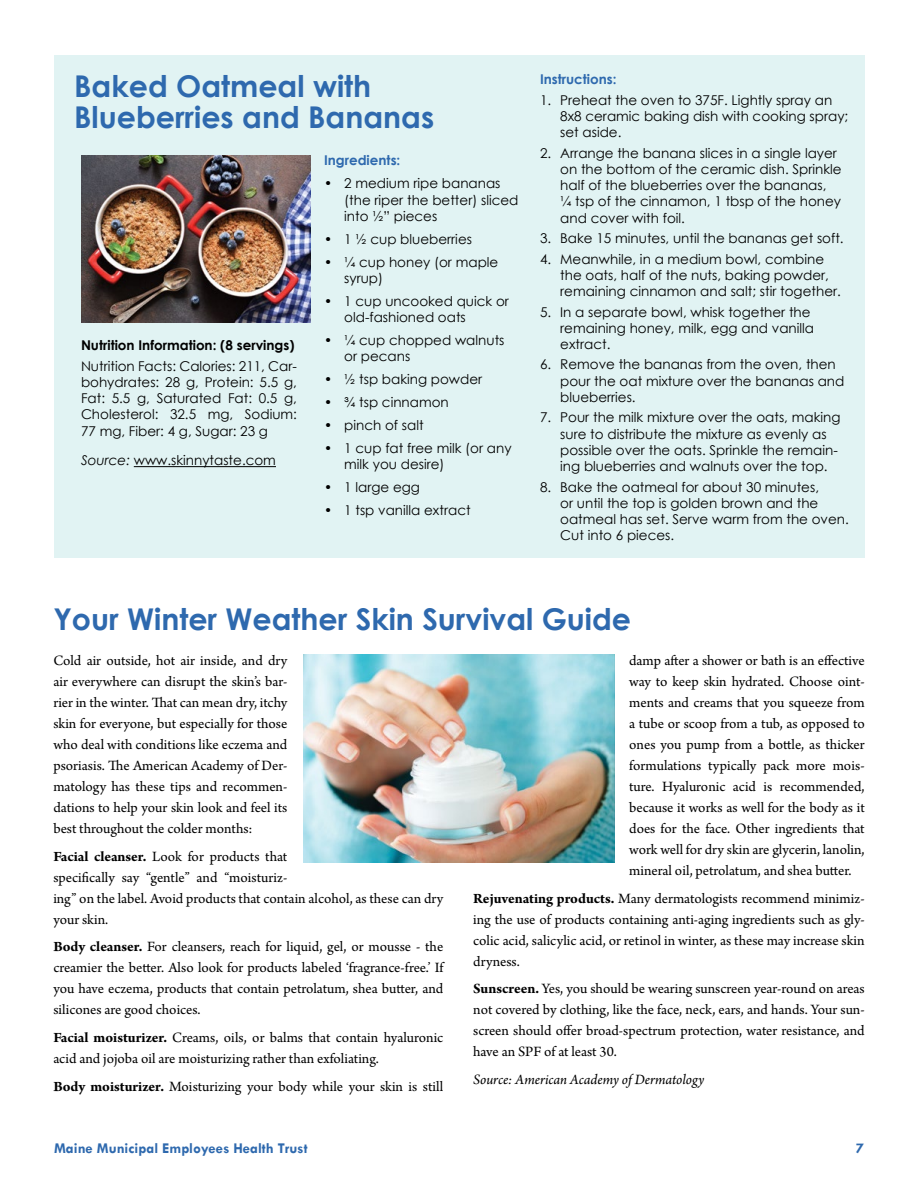
<style>
.page{position:relative;width:918px;height:1188px;background:#fff}
.page>*{position:absolute;margin:0;border:0;box-sizing:border-box;transform-origin:0 0}
.Headline-MMEHT_NL{font:700 30px/31.5px "Century Gothic";color:#2e69ae}
.Body_Text-MMEHT_NL{font:15px/21px "Arno Pro";color:#000;text-align:justify}
.t1{font:700 15px "Tw Cen";color:#2e69ae}
.Body_Text-MMEHT_NL-2{font:italic 15px "Arno Pro";letter-spacing:-.005em;color:#000}
.RECIPE_-_text{font:13.5px/16.2px "Century Gothic";color:#000}
.RECIPE_-_text-2{font:700 13.5px "Century Gothic";color:#000}
.RECIPE_-_text-3{font:700 13.5px "Century Gothic";color:#2e69ae}
.s1{font-style:italic}
.s2{font-weight:700}
</style>
<div class="page">
<div style="left:54px;top:55px;width:811px;height:502px;background:#e1f3f3"></div>
<img style="left:81px;top:155px;width:229px;height:167px">
<hr style="left:134px;top:466px;width:142px;height:1px;background:#000">
<img style="left:303px;top:655px;width:312px;height:208px">
<p class="Headline-MMEHT_NL" style="left:74px;top:69px;width:361px">Baked Oatmeal with<br>Blueberries and Bananas</p>
<p class="RECIPE_-_text-2" style="left:81px;top:335px;width:215px">Nutrition Information: (8 servings)</p>
<p class="RECIPE_-_text" style="left:81px;top:358px;width:218px;text-align:justify">Nutrition Facts: Calories: 211, Car&shy;bohydrates: 28 g, Protein: 5.5 g, Fat: 5.5 g, Saturated Fat: 0.5 g, Cholesterol: 32.5 mg, Sodium:<br>77 mg, Fiber: 4 g, Sugar: 23 g</p>
<p class="RECIPE_-_text" style="left:81px;top:452px;width:196px"><span class="s1">Source:</span> www.skinnytaste.com</p>
<p class="RECIPE_-_text-3" style="left:324px;top:150px;width:78px">Ingredients:</p>
<p class="RECIPE_-_text" style="left:344px;top:175px;width:176px;text-indent:-20px">• 2 medium ripe bananas (the riper the better) sliced into ½” pieces</p>
<p class="RECIPE_-_text" style="left:324px;top:230px;width:150px">• 1 ½ cup blueberries</p>
<p class="RECIPE_-_text" style="left:344px;top:253px;width:156px;text-indent:-20px">• ¼ cup honey (or maple syrup)</p>
<p class="RECIPE_-_text" style="left:344px;top:293px;width:166px;text-indent:-20px">• 1 cup uncooked quick or old-fashioned oats</p>
<p class="RECIPE_-_text" style="left:344px;top:332px;width:162px;text-indent:-20px">• ¼ cup chopped walnuts or pecans</p>
<p class="RECIPE_-_text" style="left:324px;top:371px;width:160px">• ½ tsp baking powder</p>
<p class="RECIPE_-_text" style="left:324px;top:394px;width:126px">• ¾ tsp cinnamon</p>
<p class="RECIPE_-_text" style="left:324px;top:417px;width:101px">• pinch of salt</p>
<p class="RECIPE_-_text" style="left:344px;top:440px;width:169px;text-indent:-20px">• 1 cup fat free milk (or any milk you desire)</p>
<p class="RECIPE_-_text" style="left:324px;top:479px;width:97px">• 1 large egg</p>
<p class="RECIPE_-_text" style="left:324px;top:502px;width:148px">• 1 tsp vanilla extract</p>
<p class="RECIPE_-_text-3" style="left:540px;top:69px;width:78px">Instructions:</p>
<p class="RECIPE_-_text" style="left:560px;top:92px;width:290px;text-indent:-20px">1. Preheat the oven to 375F. Lightly spray an<br>8x8 ceramic baking dish with cooking spray; set aside.</p>
<p class="RECIPE_-_text" style="left:560px;top:145px;width:283px;text-indent:-20px">2. Arrange the banana slices in a single layer on the bottom of the ceramic dish. Sprinkle half of the blueberries over the bananas,<br>¼ tsp of the cinnamon, 1 tbsp of the honey and cover with foil.</p>
<p class="RECIPE_-_text" style="left:540px;top:230px;width:305px">3. Bake 15 minutes, until the bananas get soft.</p>
<p class="RECIPE_-_text" style="left:560px;top:250px;width:282px;text-indent:-20px">4. Meanwhile, in a medium bowl, combine the oats, half of the nuts, baking powder, remaining cinnamon and salt; stir together.</p>
<p class="RECIPE_-_text" style="left:560px;top:303px;width:255px;text-indent:-20px">5. In a separate bowl, whisk together the remaining honey, milk, egg and vanilla extract.</p>
<p class="RECIPE_-_text" style="left:560px;top:356px;width:286px;text-indent:-20px">6. Remove the bananas from the oven, then pour the oat mixture over the bananas and blueberries.</p>
<p class="RECIPE_-_text" style="left:560px;top:409px;width:282px;text-indent:-20px">7. Pour the milk mixture over the oats, making sure to distribute the mixture as evenly as possible over the oats. Sprinkle the remain&shy;ing blueberries and walnuts over the top.</p>
<p class="RECIPE_-_text" style="left:560px;top:478px;width:290px;text-indent:-20px">8. Bake the oatmeal for about 30 minutes,<br>or until the top is golden brown and the oatmeal has set. Serve warm from the oven.<br>Cut into 6 pieces.</p>
<p class="Headline-MMEHT_NL" style="left:53px;top:602px;width:579px">Your Winter Weather Skin Survival Guide</p>
<p class="Body_Text-MMEHT_NL" style="left:53px;top:651px;width:236px">Cold air outside, hot air inside, and dry air everywhere can disrupt the skin’s bar&shy;rier in the winter. That can mean dry, itchy skin for everyone, but especially for those who deal with conditions like eczema and psoriasis. The American Academy of Der&shy;matology has these tips and recommen&shy;dations to help your skin look and feel its best throughout the colder months:</p>
<p class="Body_Text-MMEHT_NL" style="left:53px;top:846px;width:392px;text-align:left"><span class="s2">Facial cleanser.</span> Look for products that<br>specifically say “gentle” and “moisturiz-<br>ing” on the label. Avoid products that contain alcohol, as these can dry your skin.</p>
<p class="Body_Text-MMEHT_NL" style="left:53px;top:937px;width:392px"><span class="s2">Body cleanser.</span> For cleansers, reach for liquid, gel, or mousse - the creamier the better. Also look for products labeled ‘fragrance-free.’ If you have eczema, products that contain petrolatum, shea butter, and silicones are good choices.</p>
<p class="Body_Text-MMEHT_NL" style="left:53px;top:1028px;width:392px"><span class="s2">Facial moisturizer.</span> Creams, oils, or balms that contain hyaluronic acid and jojoba oil are moisturizing rather than exfoliating.</p>
<p class="Body_Text-MMEHT_NL" style="left:53px;top:1077px;width:392px"><span class="s2">Body moisturizer.</span> Moisturizing your body while your skin is still</p>
<p class="Body_Text-MMEHT_NL" style="left:629px;top:651px;width:237px">damp after a shower or bath is an effective way to keep skin hydrated. Choose oint&shy;ments and creams that you squeeze from a tube or scoop from a tub, as opposed to ones you pump from a bottle, as thicker formulations typically pack more mois&shy;ture. Hyaluronic acid is recommended, because it works as well for the body as it does for the face. Other ingredients that work well for dry skin are glycerin, lanolin, mineral oil, petrolatum, and shea butter.</p>
<p class="Body_Text-MMEHT_NL" style="left:473px;top:888px;width:393px"><span class="s2">Rejuvenating products.</span> Many dermatologists recommend minimiz&shy;ing the use of products containing anti-aging ingredients such as gly&shy;colic acid, salicylic acid, or retinol in winter, as these may increase skin dryness.</p>
<p class="Body_Text-MMEHT_NL" style="left:473px;top:979px;width:393px"><span class="s2">Sunscreen.</span> Yes, you should be wearing sunscreen year-round on areas not covered by clothing, like the face, neck, ears, and hands. Your sun&shy;screen should offer broad-spectrum protection, water resistance, and have an SPF of at least 30.</p>
<p class="Body_Text-MMEHT_NL-2" style="left:473px;top:1071px;width:233px">Source: American Academy of Dermatology</p>
<p class="t1" style="left:54px;top:1139px;width:255px">Maine Municipal Employees Health Trust</p>
<p class="t1" style="left:856px;top:1139px;width:9px">7</p>
</div>
